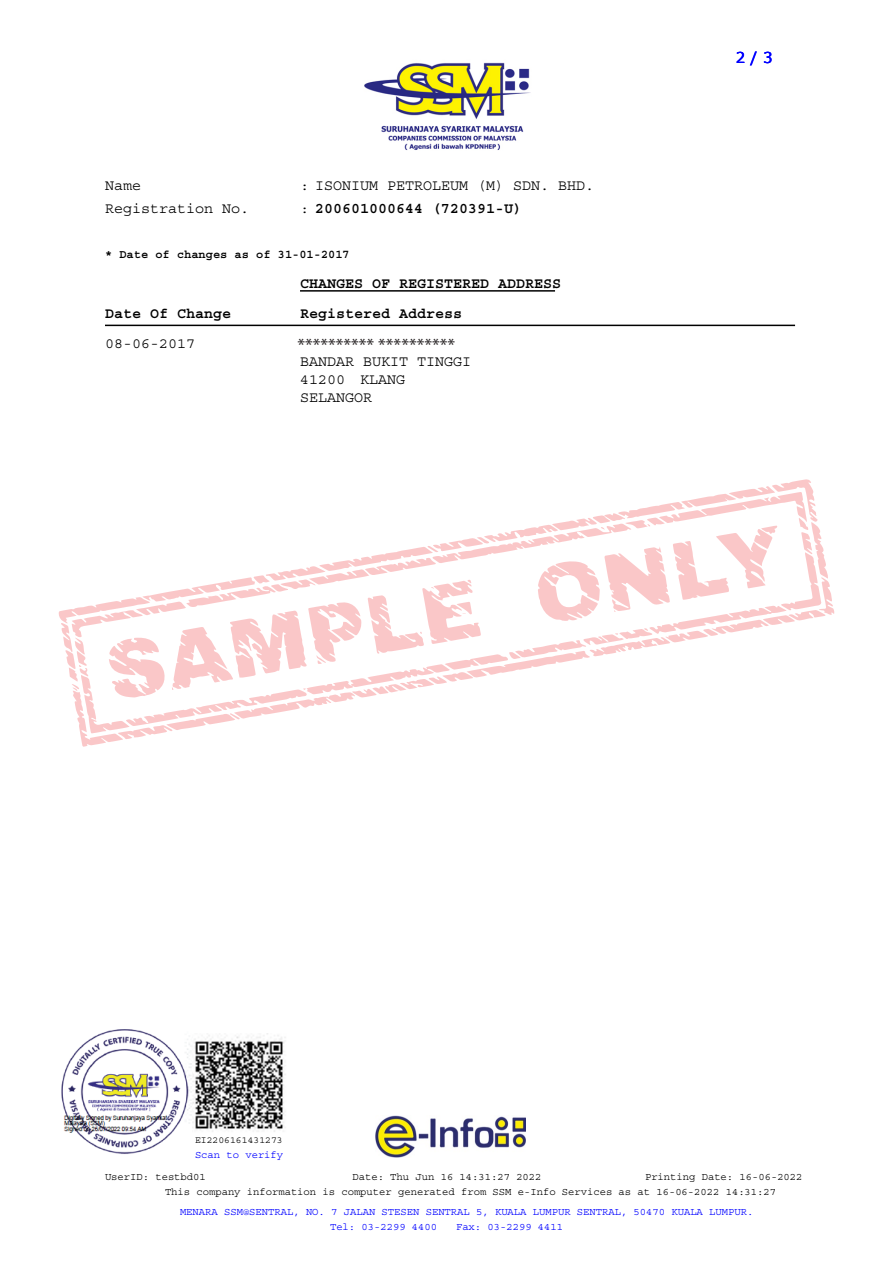
<style>
.page{position:relative;width:893px;height:1263px;background:#fff}
.page>*{position:absolute;margin:0;border:0;box-sizing:border-box;transform-origin:0 0}
.t1{font:18px "Myriad Pro";color:#231f20}
.t2{font:15px/22.5px "Courier Std";color:#000}
.t3{font:700 15px "Courier Std";color:#000}
.t4{font:15px "Verdana";color:#00f}
.t5{font:700 12px "Courier Std";color:#000}
.t6{font:10.5px/15px "Courier Std";color:#000}
.t7{font:10.5px/15px "Courier Std";color:#00f}
.t8{font:9.75px "Courier Std";color:#000}
.s1{font-weight:700}
</style>
<div class="page">
<img style="left:364px;top:62px;width:167px;height:88px">
<hr style="left:300px;top:290px;width:255px;height:2px;background:#000">
<hr style="left:105px;top:325px;width:690px;height:1px;background:#000">
<img style="left:375px;top:1116px;width:150px;height:42px">
<img style="left:191px;top:1033px;width:95px;height:99px">
<svg style="left:59px;top:479px;width:775px;height:268px"></svg>
<img style="left:61px;top:1029px;width:130px;height:125px">
<h2 class="t2" style="left:300px;top:175px;width:296px">: ISONIUM PETROLEUM (M) SDN. BHD. : <span class="s1">200601000644 (720391-U)</span></h2>
<h2 class="t2" style="left:105px;top:175px;width:146px">Name<br>Registration No.</h2>
<p class="t5" style="left:105px;top:248px;width:246px">* Date of changes as of 31-01-2017</p>
<h2 class="t3" style="left:300px;top:275px;width:263px">CHANGES OF REGISTERED ADDRESS</h2>
<h2 class="t3" style="left:105px;top:305px;width:127px">Date Of Change</h2>
<h2 class="t3" style="left:300px;top:305px;width:163px">Registered Address</h2>
<h2 class="t2" style="left:105px;top:332px;width:91px">08-06-2017</h2>
<h1 class="t1" style="left:297px;top:334px;width:159px">********** **********</h1>
<h2 class="t2" style="left:300px;top:352px;width:173px;line-height:18px">BANDAR BUKIT TINGGI<br>41200 KLANG<br>SELANGOR</h2>
<h2 class="t4" style="left:736px;top:48px;width:38px">2 / 3</h2>
<p class="t8" style="left:195px;top:1134px;width:89px">EI2206161431273</p>
<p class="t7" style="left:195px;top:1147px;width:90px">Scan to verify</p>
<p class="t6" style="left:165px;top:1170px;width:639px;text-indent:480px">Printing Date: 16-06-2022<br>This company information is computer generated from SSM e-Info Services as at 16-06-2022 14:31:27</p>
<p class="t7" style="left:330px;top:1204px;width:425px;text-indent:-150px">MENARA SSM@SENTRAL, NO. 7 JALAN STESEN SENTRAL 5, KUALA LUMPUR SENTRAL, 50470 KUALA LUMPUR.<br>Tel: 03-2299 4400</p>
<p class="t6" style="left:105px;top:1170px;width:102px">UserID: testbd01</p>
<p class="t6" style="left:352px;top:1170px;width:191px">Date: Thu Jun 16 14:31:27 2022</p>
<p class="t7" style="left:456px;top:1219px;width:109px">Fax: 03-2299 4411</p>
</div>
